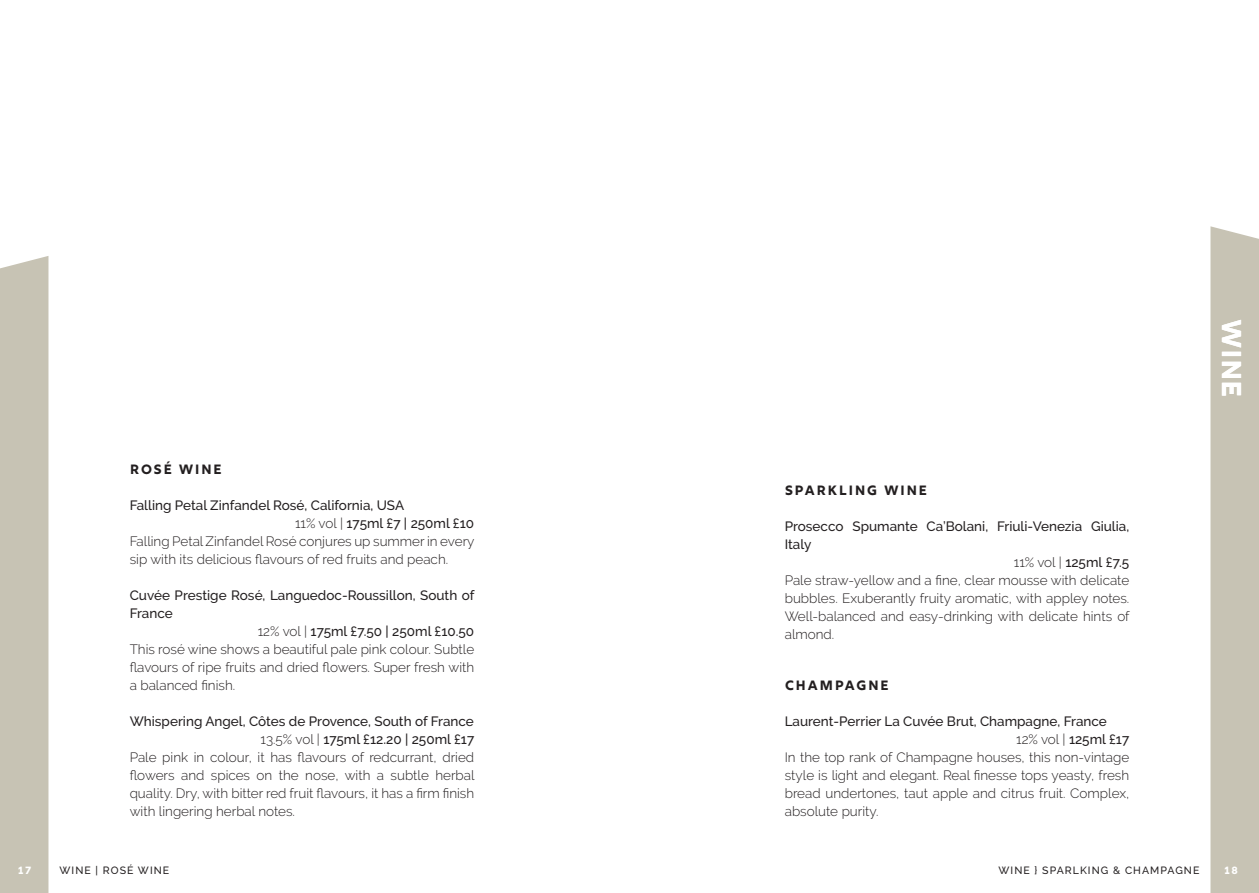
<style>
.page{position:relative;width:1259px;height:893px;background:#fff}
.page>*{position:absolute;margin:0;border:0;box-sizing:border-box;transform-origin:0 0}
.t1{font:27px "Rig Bold Face";color:#fff}
.t2{font:300 13.5px "Raleway";color:#231f20}
.t3{font:500 13.5px "Raleway";color:#231f20}
.t4{font:13.5px "Rig Bold Face";letter-spacing:.1em;color:#231f20}
.t5{font:500 10.5px "Raleway";letter-spacing:.1em;color:#231f20}
.t6{font:10.5px "Rig Bold Face";color:#fff}
.s1{font-weight:300}
</style>
<div class="page">
<div style="left:0;top:256px;width:48px;height:637px;background:#c7c3b4"></div>
<div style="left:1210px;top:226px;width:49px;height:667px;background:#c7c3b4"></div>
<p class="t4" style="left:130px;top:461px;width:94px">ROSÉ WINE</p>
<p class="t3" style="left:130px;top:498px;width:276px">Falling Petal Zinfandel Rosé, California, USA</p>
<p class="t3" style="left:295px;top:516px;width:181px"><span class="s1">11% vol |</span> 175ml £7 | 250ml £10</p>
<p class="t2" style="left:130px;top:534px;width:346px">Falling Petal Zinfandel Rosé conjures up summer in every</p>
<p class="t2" style="left:130px;top:552px;width:320px">sip with its delicious flavours of red fruits and peach.</p>
<p class="t3" style="left:130px;top:588px;width:346px">Cuvée Prestige Rosé, Languedoc-Roussillon, South of</p>
<p class="t3" style="left:130px;top:606px;width:45px">France</p>
<p class="t3" style="left:258px;top:624px;width:218px"><span class="s1">12% vol |</span> 175ml £7.50 | 250ml £10.50</p>
<p class="t2" style="left:130px;top:642px;width:346px">This rosé wine shows a beautiful pale pink colour. Subtle</p>
<p class="t2" style="left:130px;top:660px;width:346px">flavours of ripe fruits and dried flowers. Super fresh with</p>
<p class="t2" style="left:130px;top:678px;width:107px">a balanced finish.</p>
<p class="t3" style="left:130px;top:714px;width:346px">Whispering Angel, Côtes de Provence, South of France</p>
<p class="t3" style="left:260px;top:732px;width:215px"><span class="s1">13.5% vol |</span> 175ml £12.20 | 250ml £17</p>
<p class="t2" style="left:130px;top:750px;width:346px">Pale pink in colour, it has flavours of redcurrant, dried</p>
<p class="t2" style="left:130px;top:768px;width:346px">flowers and spices on the nose, with a subtle herbal</p>
<p class="t2" style="left:130px;top:786px;width:346px">quality. Dry, with bitter red fruit flavours, it has a firm finish</p>
<p class="t2" style="left:130px;top:804px;width:167px">with lingering herbal notes.</p>
<p class="t6" style="left:18px;top:864px;width:15px">17</p>
<p class="t5" style="left:60px;top:864px;width:111px">WINE | ROSÉ WINE</p>
<p class="t4" style="left:784px;top:482px;width:144px">SPARKLING WINE</p>
<p class="t3" style="left:784px;top:519px;width:346px">Prosecco Spumante Ca’Bolani, Friuli-Venezia Giulia,</p>
<p class="t3" style="left:784px;top:537px;width:28px">Italy</p>
<p class="t3" style="left:1014px;top:555px;width:117px"><span class="s1">11% vol |</span> 125ml £7.5</p>
<p class="t2" style="left:784px;top:572px;width:346px">Pale straw-yellow and a fine, clear mousse with delicate</p>
<p class="t2" style="left:784px;top:590px;width:346px">bubbles. Exuberantly fruity aromatic, with appley notes.</p>
<p class="t2" style="left:784px;top:608px;width:346px">Well-balanced and easy-drinking with delicate hints of</p>
<p class="t2" style="left:784px;top:626px;width:51px">almond.</p>
<p class="t4" style="left:784px;top:677px;width:106px">CHAMPAGNE</p>
<p class="t3" style="left:784px;top:714px;width:324px">Laurent-Perrier La Cuvée Brut, Champagne, France</p>
<p class="t3" style="left:1016px;top:732px;width:115px"><span class="s1">12% vol |</span> 125ml £17</p>
<p class="t2" style="left:784px;top:750px;width:346px">In the top rank of Champagne houses, this non-vintage</p>
<p class="t2" style="left:784px;top:768px;width:346px">style is light and elegant. Real finesse tops yeasty, fresh</p>
<p class="t2" style="left:784px;top:786px;width:346px">bread undertones, taut apple and citrus fruit. Complex,</p>
<p class="t2" style="left:784px;top:804px;width:95px">absolute purity.</p>
<h1 class="t1" style="left:1248px;top:319px;width:80px;rotate:90deg">WINE</h1>
<p class="t5" style="left:998px;top:864px;width:202px">WINE } SPARLKING &amp; CHAMPAGNE</p>
<p class="t6" style="left:1224px;top:864px;width:15px">18</p>
</div>
